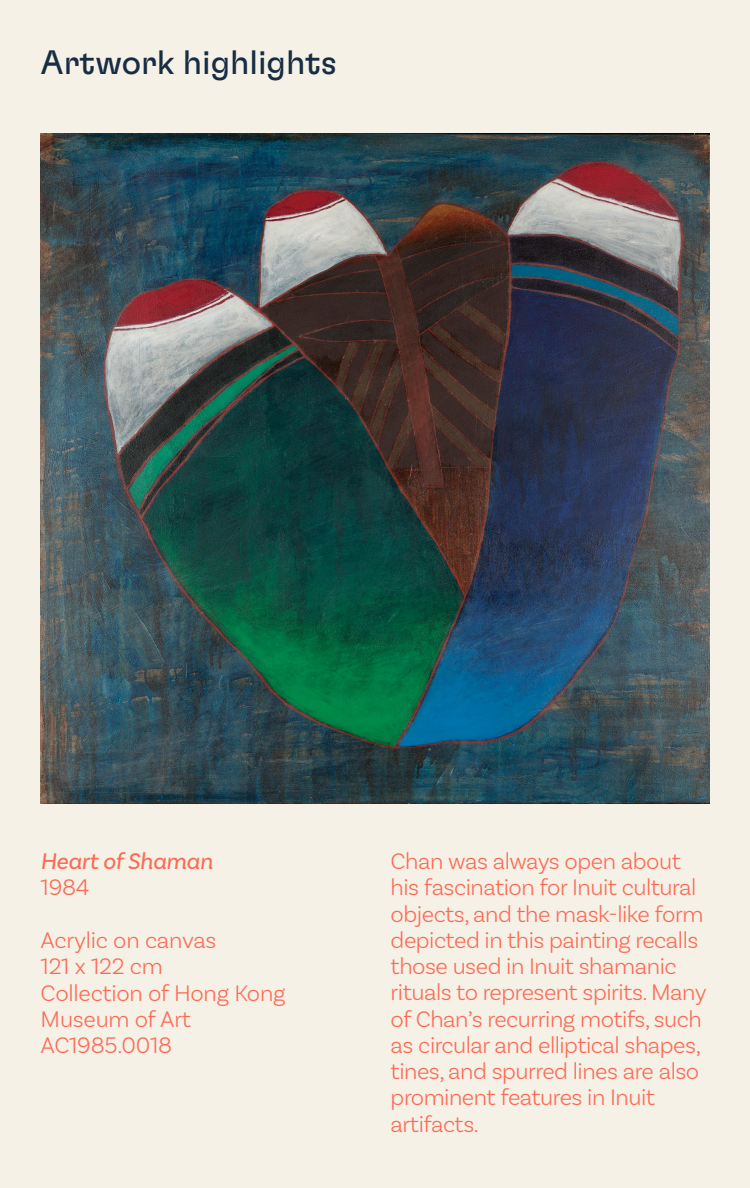
<style>
.page{position:relative;width:750px;height:1188px;background:#f6f1e6}
.page>*{position:absolute;margin:0;border:0;box-sizing:border-box;transform-origin:0 0}
.t1{font:33.75px "GT Flexa Trial";color:#172d43}
.t2{font:300 23.75px/26.2px "Basic Sans";letter-spacing:-.02em;color:#fc6a56}
.t3{font:italic 23.75px "Basic Sans";letter-spacing:-.01em;color:#fc6a56}
</style>
<div class="page">
<img style="left:41px;top:134px;width:668px;height:669px">
<h1 class="t1" style="left:41px;top:49px;width:298px">Artwork highlights</h1>
<p class="t3" style="left:41px;top:847px;width:174px">Heart of Shaman</p>
<p class="t2" style="left:41px;top:874px;width:50px">1984</p>
<p class="t2" style="left:41px;top:926px;width:246px">Acrylic on canvas<br>121 x 122 cm<br>Collection of Hong Kong<br>Museum of Art<br>AC1985.0018</p>
<p class="t2" style="left:391px;top:847px;width:318px">Chan was always open about his fascination for Inuit cultural objects, and the mask-like form depicted in this painting recalls those used in Inuit shamanic rituals to represent spirits. Many of Chan’s recurring motifs, such as circular and elliptical shapes, tines, and spurred lines are also prominent features in Inuit artifacts.</p>
</div>
